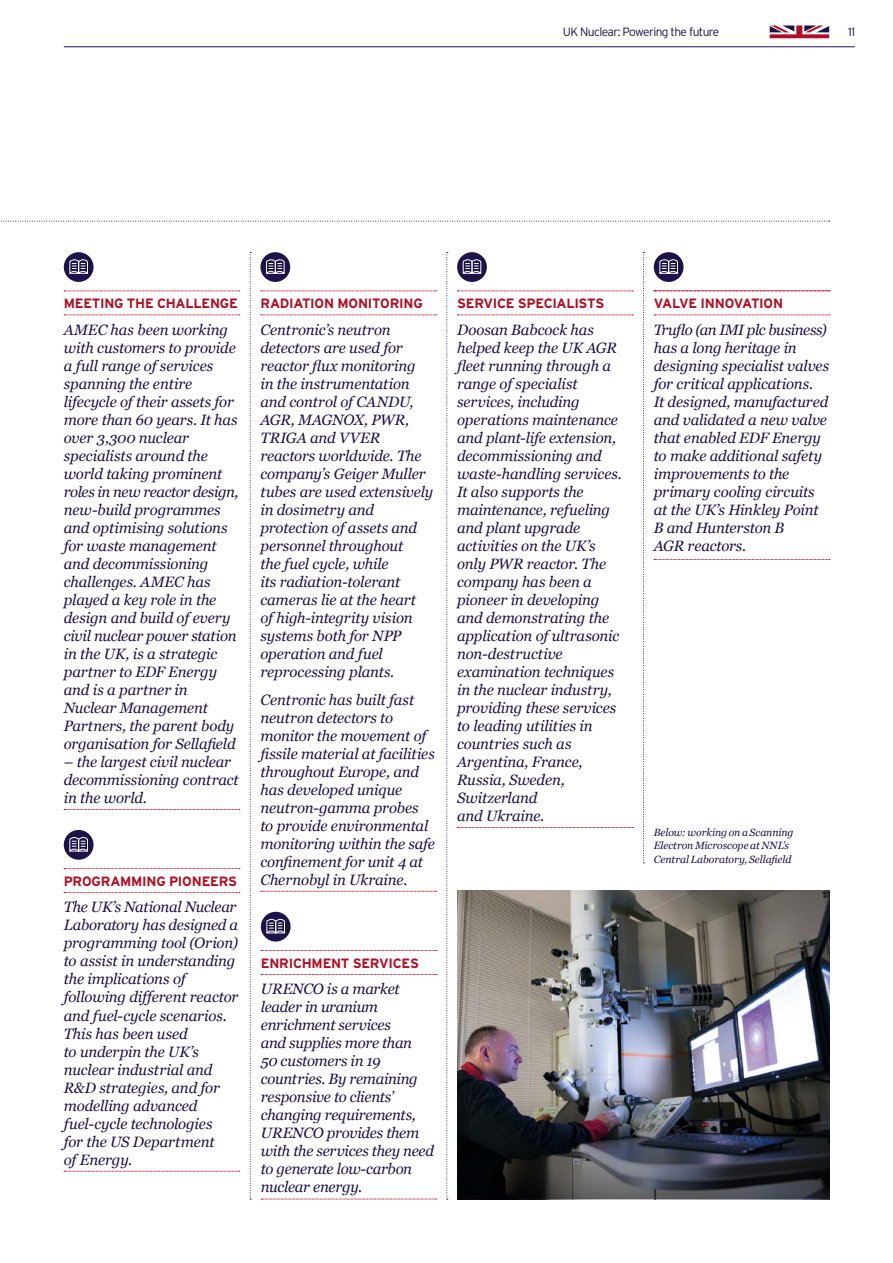
<style>
.page{position:relative;width:893px;height:1263px;background:#fff}
.page>*{position:absolute;margin:0;border:0;box-sizing:border-box;transform-origin:0 0}
.CASE_STUDY_Text_10_1{font:italic 15px/18px "Georgia";letter-spacing:-.01em;color:#1e1348}
.Body_Text_11_13pt{font:italic 15px/18px "Georgia";letter-spacing:-.01em;color:#1e1348}
.CASE_STUDY_Title_9_1{font:700 13.5px "Interstate";letter-spacing:-.02em;color:#b00d23}
.t1{font:300 12px "Interstate";letter-spacing:-.05em;color:#1e1348}
.Caption_Text_7_8pt{font:italic 10.5px/13.5px "Georgia";letter-spacing:-.01em;color:#1e1348}
</style>
<div class="page">
<img style="left:457px;top:890px;width:372px;height:210px">
<img style="left:457px;top:1100px;width:372px;height:99px">
<svg style="left:261px;top:291px;width:176px;height:1px"></svg>
<svg style="left:261px;top:315px;width:176px;height:1px"></svg>
<svg style="left:261px;top:891px;width:176px;height:1px"></svg>
<div style="left:260px;top:252px;width:30px;height:30px;background:#1e1348;border-radius:50%"></div>
<svg style="left:266px;top:259px;width:19px;height:15px"></svg>
<svg style="left:457px;top:252px;width:30px;height:30px"></svg>
<svg style="left:463px;top:257px;width:18px;height:18px"></svg>
<div style="left:64px;top:252px;width:30px;height:30px;background:#1e1348;border-radius:50%"></div>
<svg style="left:69px;top:259px;width:19px;height:15px"></svg>
<div style="left:654px;top:252px;width:30px;height:30px;background:#1e1348;border-radius:50%"></div>
<svg style="left:659px;top:259px;width:19px;height:15px"></svg>
<svg style="left:64px;top:868px;width:176px;height:1px"></svg>
<svg style="left:64px;top:892px;width:176px;height:1px"></svg>
<svg style="left:64px;top:1171px;width:176px;height:1px"></svg>
<div style="left:64px;top:830px;width:30px;height:30px;background:#1e1348;border-radius:50%"></div>
<svg style="left:69px;top:837px;width:19px;height:15px"></svg>
<svg style="left:457px;top:291px;width:176px;height:1px"></svg>
<svg style="left:457px;top:315px;width:176px;height:1px"></svg>
<svg style="left:457px;top:827px;width:176px;height:1px"></svg>
<svg style="left:643px;top:252px;width:1px;height:611px"></svg>
<svg style="left:446px;top:252px;width:2px;height:948px"></svg>
<svg style="left:250px;top:252px;width:1px;height:948px"></svg>
<svg style="left:0;top:221px;width:830px;height:1px"></svg>
<svg style="left:64px;top:291px;width:176px;height:1px"></svg>
<svg style="left:64px;top:315px;width:176px;height:1px"></svg>
<svg style="left:64px;top:809px;width:176px;height:1px"></svg>
<svg style="left:261px;top:950px;width:176px;height:1px"></svg>
<svg style="left:261px;top:974px;width:176px;height:1px"></svg>
<svg style="left:261px;top:1199px;width:176px;height:1px"></svg>
<div style="left:261px;top:912px;width:30px;height:29px;background:#1e1348;border-radius:50%"></div>
<svg style="left:266px;top:918px;width:19px;height:16px"></svg>
<svg style="left:654px;top:290px;width:176px;height:2px"></svg>
<svg style="left:654px;top:315px;width:176px;height:1px"></svg>
<svg style="left:654px;top:559px;width:176px;height:1px"></svg>
<svg style="left:770px;top:26px;width:59px;height:12px"></svg>
<hr style="left:64px;top:47px;width:791px;height:1px;background:#1e1348">
<p class="t1" style="left:563px;top:25px;width:158px">UK Nuclear: Powering the future</p>
<p class="t1" style="left:848px;top:25px;width:9px">11</p>
<p class="CASE_STUDY_Title_9_1" style="left:64px;top:296px;width:176px">MEETING THE CHALLENGE</p>
<p class="CASE_STUDY_Text_10_1" style="left:64px;top:320px;width:176px">AMEC has been working with customers to provide a full range of services spanning the entire lifecycle of their assets for more than 60 years. It has over 3,300 nuclear specialists around the world taking prominent roles in new reactor design, new-build programmes and optimising solutions for waste management and decommissioning challenges. AMEC has played a key role in the design and build of every civil nuclear power station in the UK, is a strategic partner to EDF Energy and is a partner in<br>Nuclear Management<br>Partners, the parent body organisation for Sellafield</p>
<p class="CASE_STUDY_Text_10_1" style="left:64px;top:752px;width:177px">– the largest civil nuclear decommissioning contract in the world.</p>
<p class="CASE_STUDY_Title_9_1" style="left:64px;top:874px;width:175px">PROGRAMMING PIONEERS</p>
<p class="CASE_STUDY_Text_10_1" style="left:64px;top:898px;width:176px">The UK’s National Nuclear<br>Laboratory has designed a programming tool (Orion) to assist in understanding the implications of following different reactor and fuel-cycle scenarios.<br>This has been used<br>to underpin the UK’s nuclear industrial and<br>R&amp;D strategies, and for modelling advanced fuel-cycle technologies<br>for the US Department<br>of Energy.</p>
<p class="CASE_STUDY_Title_9_1" style="left:260px;top:296px;width:164px">RADIATION MONITORING</p>
<p class="CASE_STUDY_Text_10_1" style="left:260px;top:320px;width:174px">Centronic’s neutron detectors are used for reactor flux monitoring<br>in the instrumentation and control of CANDU,<br>AGR, MAGNOX, PWR,<br>TRIGA and VVER reactors worldwide. The company’s Geiger Muller tubes are used extensively in dosimetry and protection of assets and personnel throughout<br>the fuel cycle, while<br>its radiation-tolerant cameras lie at the heart<br>of high-integrity vision systems both for NPP operation and fuel reprocessing plants.</p>
<p class="CASE_STUDY_Text_10_1" style="left:260px;top:690px;width:176px">Centronic has built fast neutron detectors to monitor the movement of fissile material at facilities throughout Europe, and has developed unique neutron-gamma probes to provide environmental monitoring within the safe confinement for unit 4 at<br>Chernobyl in Ukraine.</p>
<p class="CASE_STUDY_Title_9_1" style="left:261px;top:955px;width:160px">ENRICHMENT SERVICES</p>
<p class="CASE_STUDY_Text_10_1" style="left:261px;top:979px;width:175px">URENCO is a market leader in uranium enrichment services<br>and supplies more than<br>50 customers in 19 countries. By remaining responsive to clients’ changing requirements,<br>URENCO provides them with the services they need to generate low-carbon nuclear energy.</p>
<p class="CASE_STUDY_Title_9_1" style="left:457px;top:296px;width:149px">SERVICE SPECIALISTS</p>
<p class="CASE_STUDY_Text_10_1" style="left:457px;top:320px;width:166px">Doosan Babcock has helped keep the UK AGR fleet running through a range of specialist services, including operations maintenance and plant-life extension, decommissioning and waste-handling services.<br>It also supports the maintenance, refueling and plant upgrade activities on the UK’s only PWR reactor. The company has been a pioneer in developing and demonstrating the application of ultrasonic non-destructive examination techniques in the nuclear industry, providing these services to leading utilities in countries such as<br>Argentina, France,<br>Russia, Sweden,<br>Switzerland<br>and Ukraine.</p>
<p class="CASE_STUDY_Title_9_1" style="left:654px;top:296px;width:131px">VALVE INNOVATION</p>
<p class="Body_Text_11_13pt" style="left:654px;top:320px;width:177px">Truflo (an IMI plc business) has a long heritage in designing specialist valves for critical applications.<br>It designed, manufactured and validated a new valve that enabled EDF Energy to make additional safety improvements to the primary cooling circuits at the UK’s Hinkley Point<br>B and Hunterston B<br>AGR reactors.</p>
<p class="Caption_Text_7_8pt" style="left:654px;top:825px;width:141px">Below: working on a Scanning<br>Electron Microscope at NNL’s<br>Central Laboratory, Sellafield</p>
</div>
